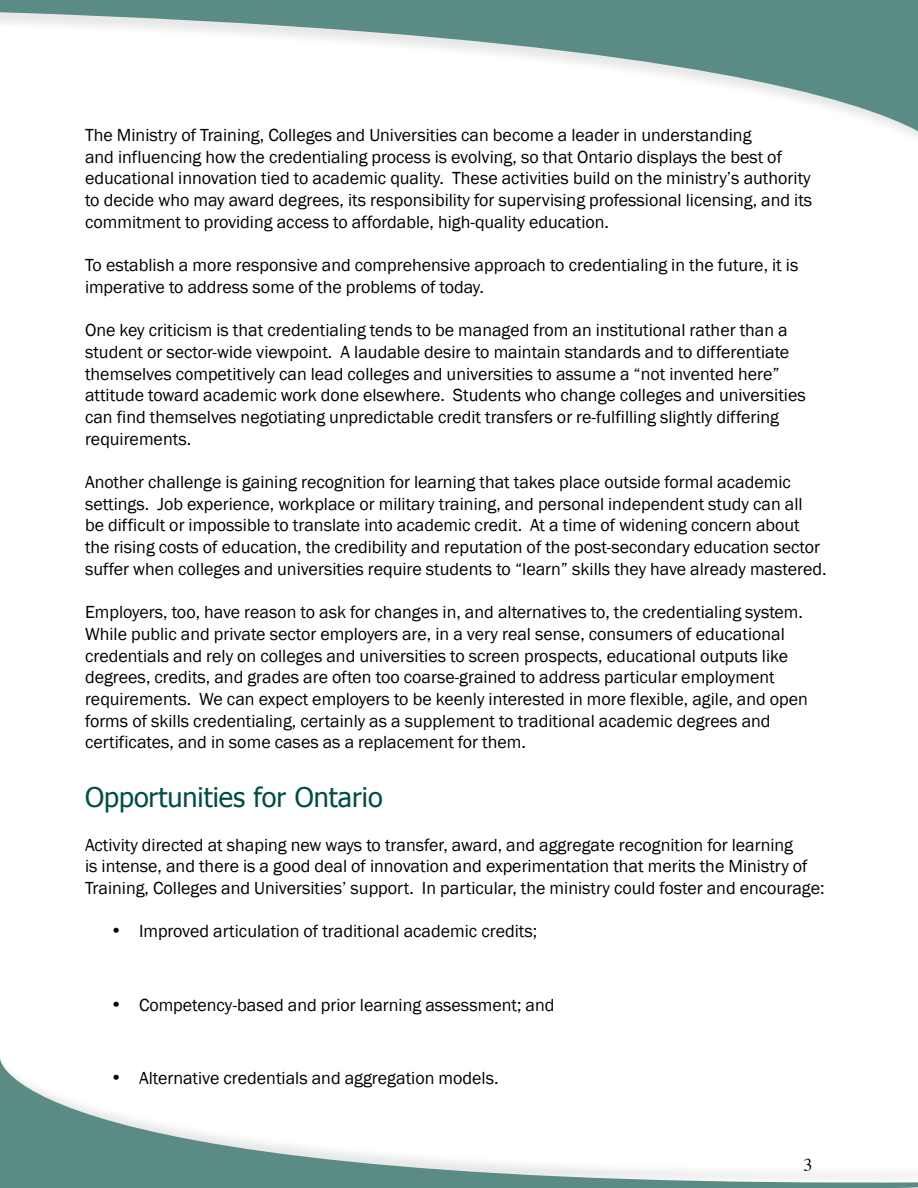
<style>
.page{position:relative;width:918px;height:1188px;background:#fff}
.page>*{position:absolute;margin:0;border:0;box-sizing:border-box;transform-origin:0 0}
.t1{font:27px "Tahoma";color:#004d43}
.t2{font:18px/21.8px "Franklin Gothic";color:#000}
.t3{font:18px "Times";color:#000}
</style>
<div class="page">
<svg style="left:0;top:0;width:918px;height:137px"></svg>
<svg style="left:0;top:1059px;width:918px;height:129px"></svg>
<p class="t2" style="left:85px;top:125px;width:729px">The Ministry of Training, Colleges and Universities can become a leader in understanding<br>and influencing how the credentialing process is evolving, so that Ontario displays the best of educational innovation tied to academic quality. These activities build on the ministry’s authority to decide who may award degrees, its responsibility for supervising professional licensing, and its commitment to providing access to affordable, high-quality education.</p>
<p class="t2" style="left:85px;top:255px;width:715px">To establish a more responsive and comprehensive approach to credentialing in the future, it is imperative to address some of the problems of today.</p>
<p class="t2" style="left:85px;top:320px;width:722px">One key criticism is that credentialing tends to be managed from an institutional rather than a student or sector-wide viewpoint. A laudable desire to maintain standards and to differentiate themselves competitively can lead colleges and universities to assume a “not invented here” attitude toward academic work done elsewhere. Students who change colleges and universities can find themselves negotiating unpredictable credit transfers or re-fulfilling slightly differing requirements.</p>
<p class="t2" style="left:85px;top:472px;width:743px">Another challenge is gaining recognition for learning that takes place outside formal academic settings. Job experience, workplace or military training, and personal independent study can all<br>be difficult or impossible to translate into academic credit. At a time of widening concern about the rising costs of education, the credibility and reputation of the post-secondary education sector suffer when colleges and universities require students to “learn” skills they have already mastered.</p>
<p class="t2" style="left:85px;top:602px;width:725px">Employers, too, have reason to ask for changes in, and alternatives to, the credentialing system.<br>While public and private sector employers are, in a very real sense, consumers of educational credentials and rely on colleges and universities to screen prospects, educational outputs like degrees, credits, and grades are often too coarse-grained to address particular employment requirements. We can expect employers to be keenly interested in more flexible, agile, and open forms of skills credentialing, certainly as a supplement to traditional academic degrees and certificates, and in some cases as a replacement for them.</p>
<h1 class="t1" style="left:85px;top:780px;width:299px">Opportunities for Ontario</h1>
<p class="t2" style="left:85px;top:834px;width:741px">Activity directed at shaping new ways to transfer, award, and aggregate recognition for learning<br>is intense, and there is a good deal of innovation and experimentation that merits the Ministry of<br>Training, Colleges and Universities’ support. In particular, the ministry could foster and encourage:</p>
<p class="t2" style="left:112px;top:921px;width:427px">• Improved articulation of traditional academic credits;</p>
<p class="t2" style="left:112px;top:994px;width:444px">• Competency-based and prior learning assessment; and</p>
<p class="t2" style="left:112px;top:1067px;width:388px">• Alternative credentials and aggregation models.</p>
<p class="t3" style="left:803px;top:1148px;width:10px">3</p>
</div>
